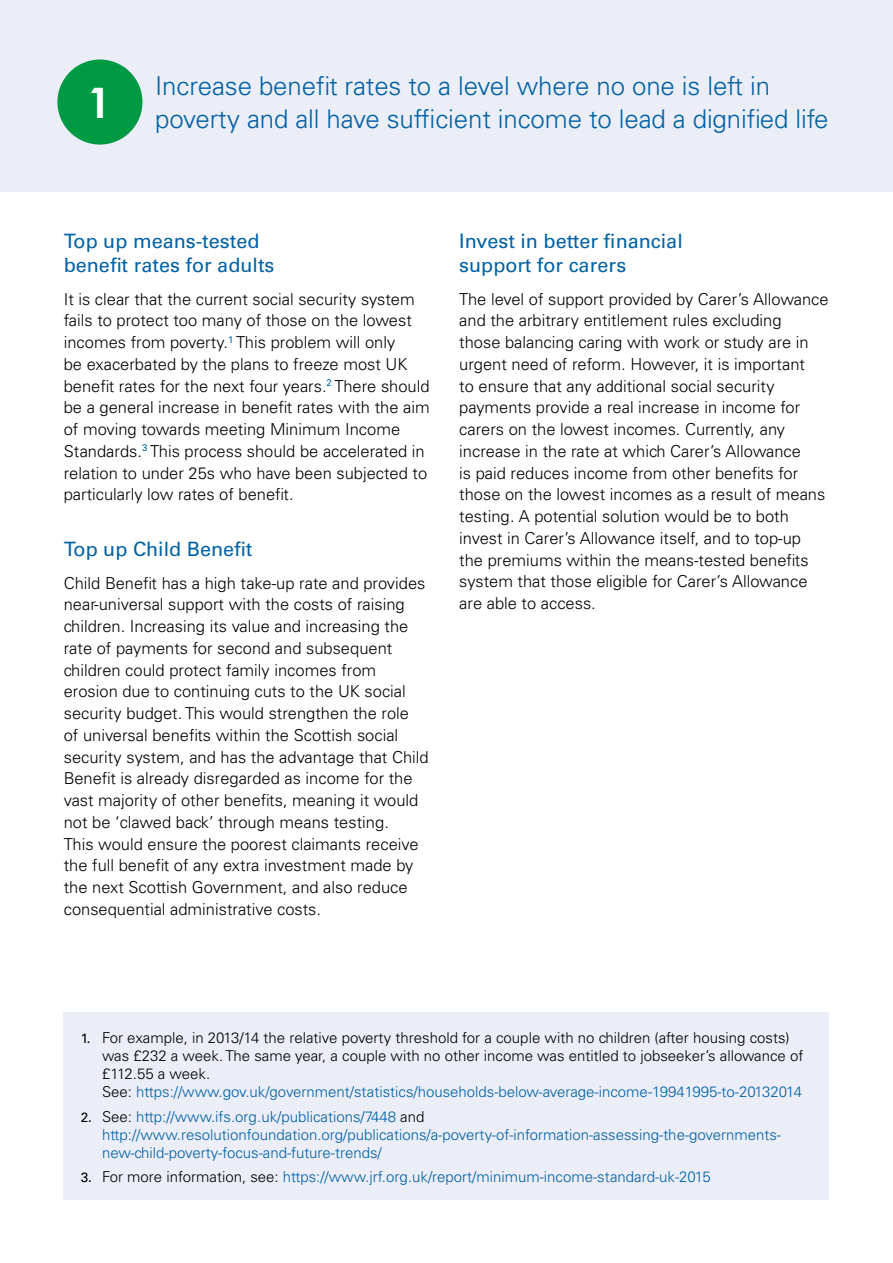
<style>
.page{position:relative;width:893px;height:1263px;background:#fff}
.page>*{position:absolute;margin:0;border:0;box-sizing:border-box;transform-origin:0 0}
.Number__in_circle{font:700 42px "Century Gothic";color:#fff}
.Page_Title__Numbered{font:300 25.8px "Univers LT Std";letter-spacing:-.005em;color:#0061a4}
.Header_1{font:19.8px/24px "Univers LT Std";color:#0061a4}
.t1{font:300 16.5px/21.8px "Univers LT Std";color:#000}
.Footnote{font:300 15px/18px "Univers LT Std";color:#000}
.Footnote-2{font:300 15px/18px "Univers LT Std";color:#0061a4}
.s1{font-weight:400;font-size:13.5px}
.s2{color:#0061a4}
.s3{font-weight:400;font-size:13.5px;color:#000}
.s4{color:#000}
</style>
<div class="page">
<div style="left:0;top:0;width:893px;height:191px;background:#ebedf7"></div>
<div style="left:57px;top:60px;width:85px;height:85px;background:#009a45;border-radius:50%"></div>
<div style="left:64px;top:1012px;width:765px;height:187px;background:#ebedf7"></div>
<p class="Number__in_circle" style="left:88px;top:71px;width:25px">1</p>
<p class="Page_Title__Numbered" style="left:155px;top:71px;width:616px">Increase benefit rates to a level where no one is left in</p>
<p class="Page_Title__Numbered" style="left:155px;top:103px;width:675px">poverty and all have sufficient income to lead a dignified life</p>
<p class="Header_1" style="left:64px;top:229px;width:212px">Top up means-tested benefit rates for adults</p>
<p class="t1" style="left:64px;top:288px;width:367px">It is clear that the current social security system fails to protect too many of those on the lowest incomes from poverty.<sup>1</sup> This problem will only<br>be exacerbated by the plans to freeze most UK benefit rates for the next four years.<sup>2</sup> There should be a general increase in benefit rates with the aim of moving towards meeting Minimum Income Standards.<sup>3</sup> This process should be accelerated in relation to under 25s who have been subjected to particularly low rates of benefit.</p>
<p class="Header_1" style="left:64px;top:537px;width:190px">Top up Child Benefit</p>
<p class="t1" style="left:64px;top:572px;width:366px">Child Benefit has a high take-up rate and provides near-universal support with the costs of raising children. Increasing its value and increasing the rate of payments for second and subsequent children could protect family incomes from erosion due to continuing cuts to the UK social security budget. This would strengthen the role<br>of universal benefits within the Scottish social security system, and has the advantage that Child Benefit is already disregarded as income for the vast majority of other benefits, meaning it would not be ‘clawed back’ through means testing.<br>This would ensure the poorest claimants receive the full benefit of any extra investment made by the next Scottish Government, and also reduce consequential administrative costs.</p>
<p class="Header_1" style="left:459px;top:229px;width:225px">Invest in better financial support for carers</p>
<p class="t1" style="left:459px;top:288px;width:371px">The level of support provided by Carer’s Allowance and the arbitrary entitlement rules excluding<br>those balancing caring with work or study are in urgent need of reform. However, it is important<br>to ensure that any additional social security payments provide a real increase in income for carers on the lowest incomes. Currently, any increase in the rate at which Carer’s Allowance<br>is paid reduces income from other benefits for those on the lowest incomes as a result of means testing. A potential solution would be to both invest in Carer’s Allowance itself, and to top-up the premiums within the means-tested benefits system that those eligible for Carer’s Allowance are able to access.</p>
<p class="Footnote" style="left:102px;top:1029px;width:703px;text-indent:-21px"><span class="s1">1.</span> For example, in 2013/14 the relative poverty threshold for a couple with no children (after housing costs) was £232 a week. The same year, a couple with no other income was entitled to jobseeker’s allowance of £112.55 a week.<br>See: <span class="s2">https://www.gov.uk/government/statistics/households-below-average-income-19941995-to-20132014</span></p>
<p class="Footnote-2" style="left:102px;top:1107px;width:681px;text-indent:-21px"><span class="s3">2.</span> <span class="s4">See:</span> http://www.ifs.org.uk/publications/7448 <span class="s4">and </span>http://www.resolutionfoundation.org/publications/a-poverty-of-information-assessing-the-governments&shy;new-child-poverty-focus-and-future-trends/</p>
<p class="Footnote-2" style="left:81px;top:1168px;width:631px"><span class="s3">3.</span> <span class="s4">For more information, see:</span> https://www.jrf.org.uk/report/minimum-income-standard-uk-2015</p>
</div>
